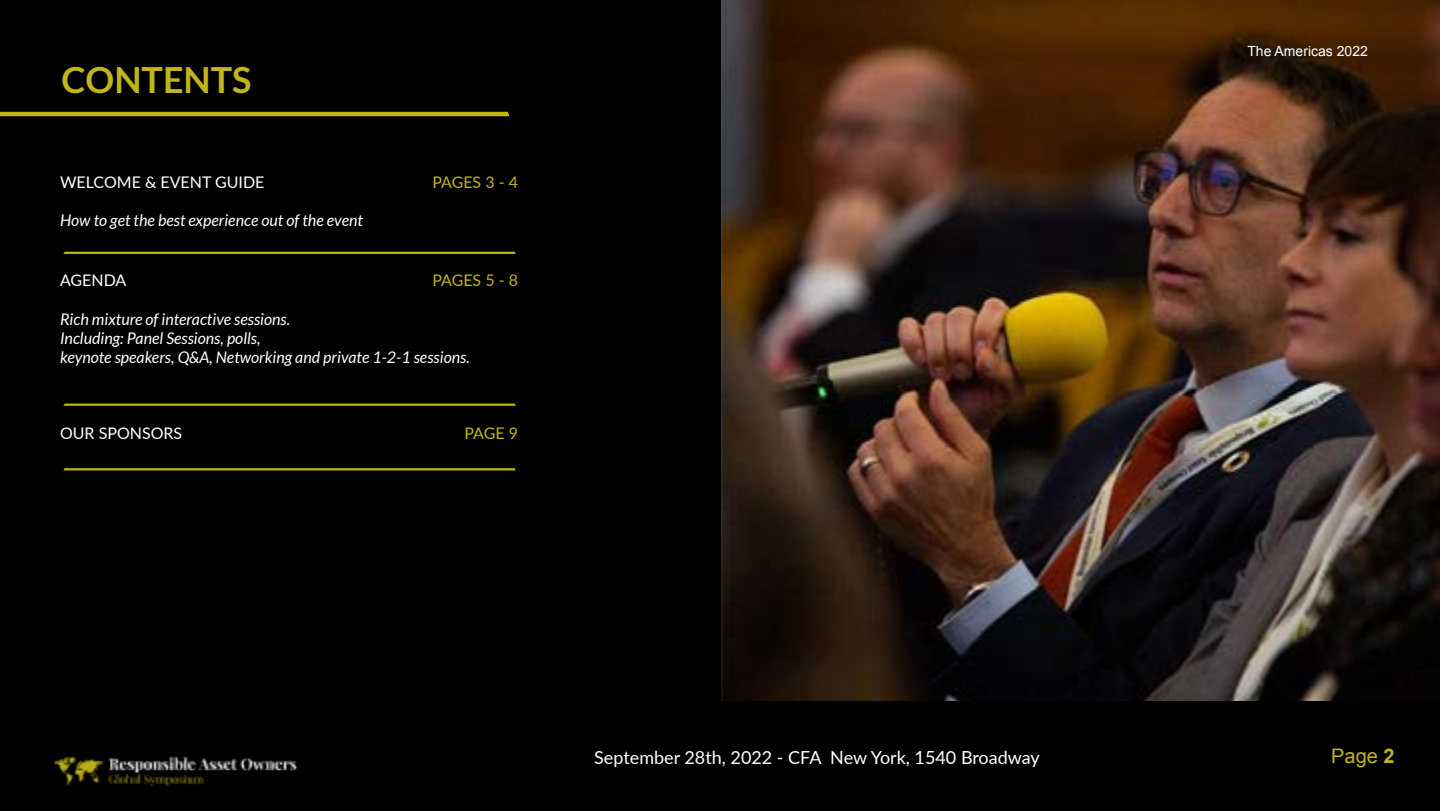
<style>
.page{position:relative;width:1440px;height:811px;background:#fff}
.page>*{position:absolute;margin:0;border:0;box-sizing:border-box;transform-origin:0 0}
.t1{font:700 36px "Lato";color:#c0b51b}
.t2{font:20px "Arial";color:#c0b51b}
.t3{font:18px "Lato";color:#fff}
.t4{font:italic 16px/19.2px "Lato";color:#fff}
.t5{font:16px "Lato";color:#fff}
.t6{font:16px "Lato";letter-spacing:-.02em;color:#c0b51b}
.t7{font:14px "Arial";color:#fff}
.s1{font-weight:700}
</style>
<div class="page">
<div style="left:0;top:0;width:1440px;height:810px;background:#000"></div>
<img style="left:722px;top:0;width:718px;height:700px">
<hr style="left:0;top:112px;width:510px;height:4px;background:#bdb814">
<svg style="left:63px;top:251px;width:453px;height:3px"></svg>
<svg style="left:63px;top:403px;width:453px;height:2px"></svg>
<svg style="left:63px;top:468px;width:453px;height:2px"></svg>
<img style="left:45px;top:747px;width:255px;height:48px">
<h1 class="t1" style="left:62px;top:59px;width:192px">CONTENTS</h1>
<p class="t5" style="left:60px;top:170px;width:206px">WELCOME &amp; EVENT GUIDE</p>
<p class="t6" style="left:432px;top:170px;width:87px">PAGES 3 - 4</p>
<p class="t4" style="left:60px;top:211px;width:304px">How to get the best experience out of the event</p>
<p class="t5" style="left:60px;top:269px;width:68px">AGENDA</p>
<p class="t6" style="left:432px;top:269px;width:87px">PAGES 5 - 8</p>
<p class="t4" style="left:60px;top:309px;width:411px">Rich mixture of interactive sessions.<br>Including: Panel Sessions, polls,<br>keynote speakers, Q&amp;A, Networking and private 1-2-1 sessions.</p>
<p class="t5" style="left:60px;top:421px;width:124px">OUR SPONSORS</p>
<p class="t6" style="left:464px;top:421px;width:55px">PAGE 9</p>
<p class="t7" style="left:1247px;top:42px;width:122px">The Americas 2022</p>
<p class="t3" style="left:594px;top:744px;width:447px">September 28th, 2022 - CFA New York, 1540 Broadway</p>
<p class="t2" style="left:1331px;top:742px;width:65px">Page <span class="s1">2</span></p>
</div>
